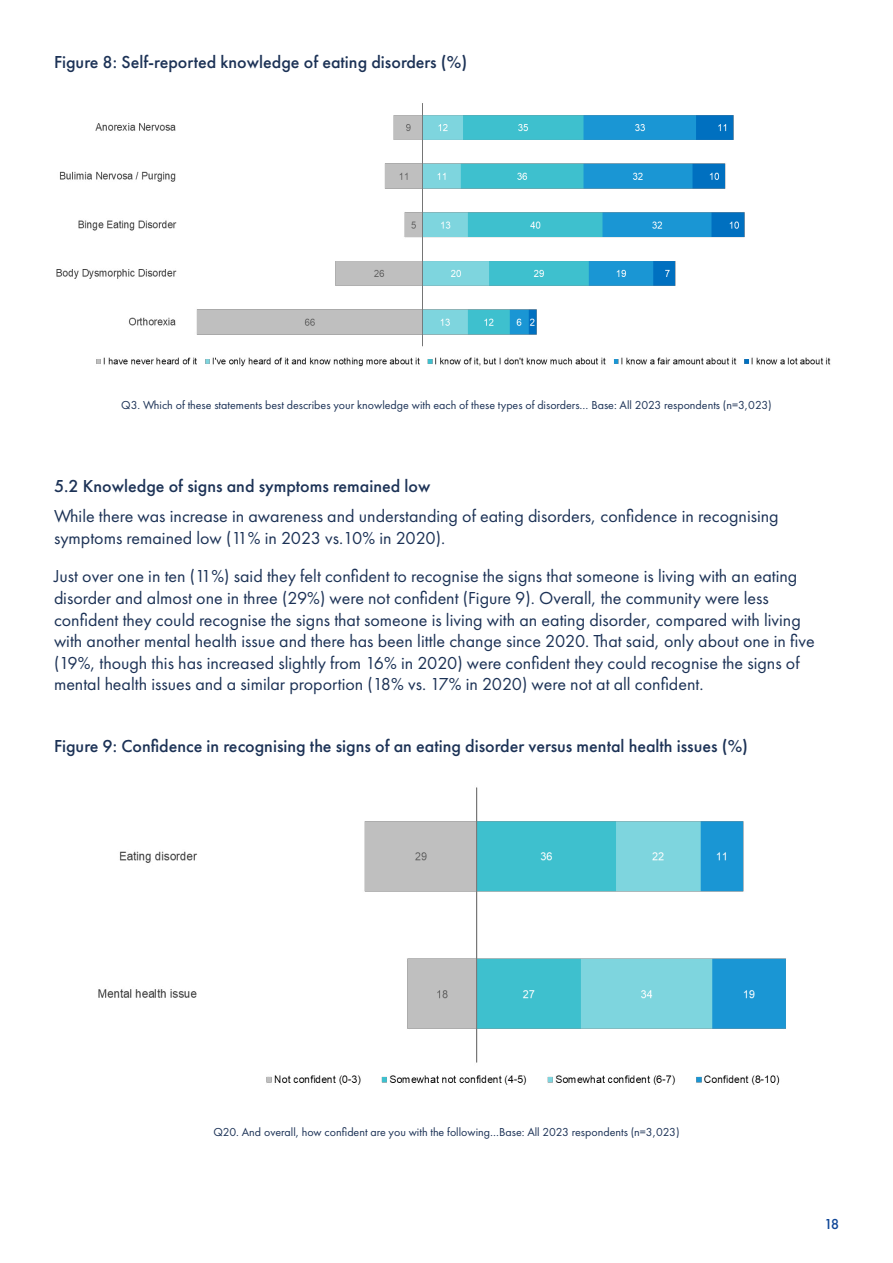
<style>
.page{position:relative;width:893px;height:1263px;background:#fff}
.page>*{position:absolute;margin:0;border:0;box-sizing:border-box;transform-origin:0 0}
.t1{font:18px/21.6px "Futura PT";color:#1c3256}
.t2{font:500 18px "Futura PT";color:#1c3256}
.t3{font:500 15px "Futura PT";color:#104798}
.t4{font:12px "Futura PT";color:#1c3256}
</style>
<div class="page">
<img style="left:56px;top:103px;width:775px;height:264px">
<img style="left:98px;top:787px;width:688px;height:298px">
<p class="t2" style="left:54px;top:51px;width:415px">Figure 8: Self-reported knowledge of eating disorders (%)</p>
<p class="t4" style="left:121px;top:398px;width:652px">Q3. Which of these statements best describes your knowledge with each of these types of disorders… Base: All 2023 respondents (n=3,023)</p>
<p class="t2" style="left:54px;top:475px;width:378px">5.2 Knowledge of signs and symptoms remained low</p>
<p class="t1" style="left:54px;top:505px;width:726px">While there was increase in awareness and understanding of eating disorders, confidence in recognising symptoms remained low (11% in 2023 vs.10% in 2020).</p>
<p class="t1" style="left:54px;top:565px;width:762px">Just over one in ten (11%) said they felt confident to recognise the signs that someone is living with an eating disorder and almost one in three (29%) were not confident (Figure 9). Overall, the community were less confident they could recognise the signs that someone is living with an eating disorder, compared with living with another mental health issue and there has been little change since 2020. That said, only about one in five (19%, though this has increased slightly from 16% in 2020) were confident they could recognise the signs of mental health issues and a similar proportion (18% vs. 17% in 2020) were not at all confident.</p>
<p class="t2" style="left:54px;top:735px;width:696px">Figure 9: Confidence in recognising the signs of an eating disorder versus mental health issues (%)</p>
<p class="t4" style="left:213px;top:1125px;width:468px">Q20. And overall, how confident are you with the following…Base: All 2023 respondents (n=3,023)</p>
<p class="t3" style="left:824px;top:1215px;width:17px">18</p>
</div>
